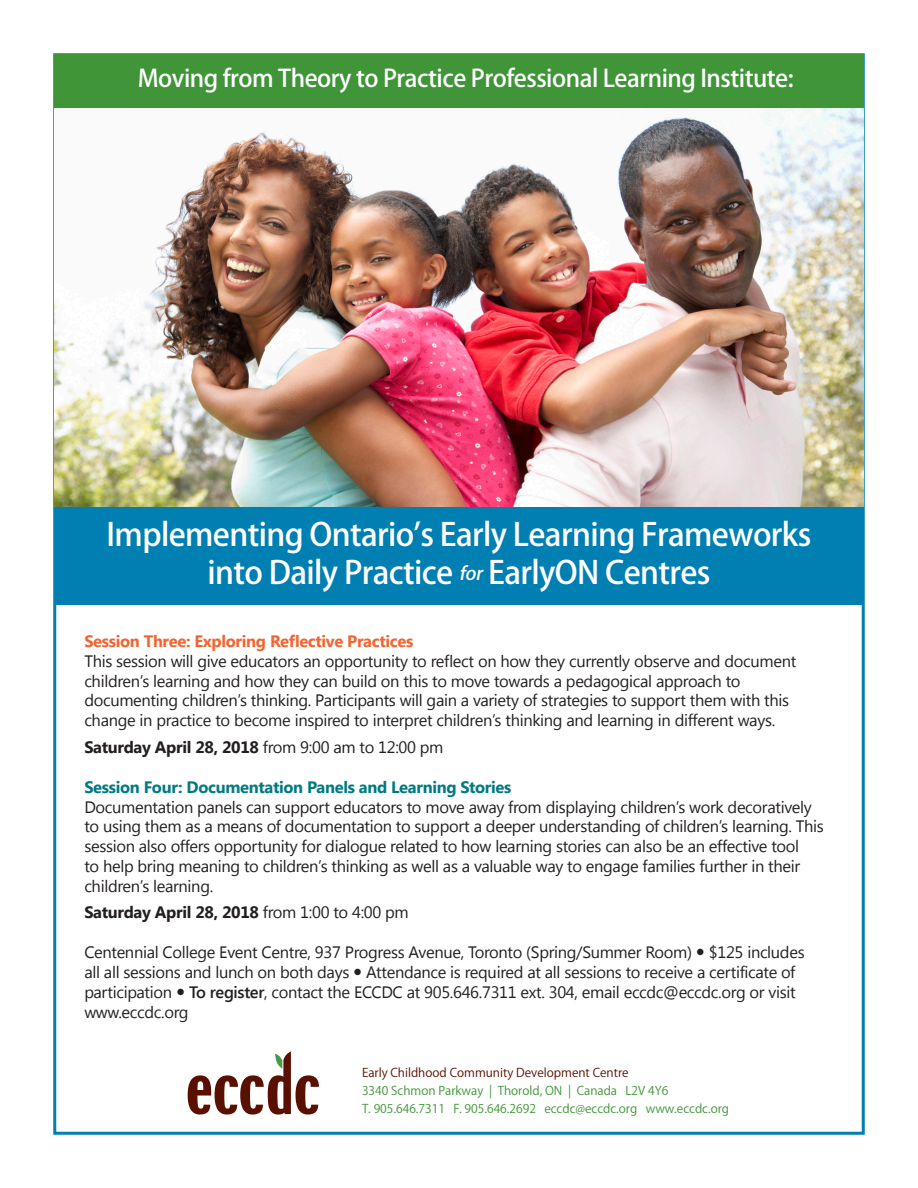
<style>
.page{position:relative;width:918px;height:1188px;background:#fff}
.page>*{position:absolute;margin:0;border:0;box-sizing:border-box;transform-origin:0 0}
.t1{font:500 31.5px "Koz Go Pro";letter-spacing:-.02em;color:#fff}
.t2{font:500 24px "Koz Go Pro";letter-spacing:-.02em;color:#fff}
.t3{font:16.5px/19.8px "Segoe UI";letter-spacing:-.02em;color:#231f20}
.t4{font:700 16.5px "Segoe UI";letter-spacing:-.02em;color:#231f20}
.t5{font:700 16.5px "Segoe UI";letter-spacing:-.02em;color:#007a82}
.t6{font:700 16.5px "Segoe UI";letter-spacing:-.02em;color:#f26430}
.t7{font:12px "Koz Go Pro";color:#3f9537}
.t8{font:12px "Koz Go Pro";color:#5a1000}
.s1{font-style:italic;font-size:18.3px}
.s2{font-weight:400}
.s3{font-weight:600}
</style>
<div class="page">
<img style="left:54px;top:108px;width:810px;height:399px">
<div style="left:54px;top:54px;width:810px;height:54px;background:#3f9537"></div>
<div style="left:54px;top:507px;width:810px;height:97px;background:#007fb2"></div>
<svg style="left:188px;top:1052px;width:131px;height:63px"></svg>
<p class="t2" style="left:138px;top:63px;width:657px">Moving from Theory to Practice Professional Learning Institute:</p>
<p class="t1" style="left:107px;top:514px;width:706px">Implementing Ontario’s Early Learning Frameworks</p>
<p class="t1" style="left:207px;top:552px;width:505px">into Daily Practice <span class="s1">for</span> EarlyON Centres</p>
<p class="t6" style="left:84px;top:629px;width:330px">Session Three: Exploring Reflective Practices</p>
<p class="t3" style="left:84px;top:650px;width:713px">This session will give educators an opportunity to reflect on how they currently observe and document children’s learning and how they can build on this to move towards a pedagogical approach to documenting children’s thinking. Participants will gain a variety of strategies to support them with this change in practice to become inspired to interpret children’s thinking and learning in different ways.</p>
<p class="t4" style="left:84px;top:735px;width:361px">Saturday April 28, 2018 <span class="s2">from 9:00 am to 12:00 pm</span></p>
<p class="t5" style="left:84px;top:775px;width:428px">Session Four: Documentation Panels and Learning Stories</p>
<p class="t3" style="left:84px;top:796px;width:741px">Documentation panels can support educators to move away from displaying children’s work decoratively to using them as a means of documentation to support a deeper understanding of children’s learning. This session also offers opportunity for dialogue related to how learning stories can also be an effective tool<br>to help bring meaning to children’s thinking as well as a valuable way to engage families further in their children’s learning.</p>
<p class="t4" style="left:84px;top:901px;width:326px">Saturday April 28, 2018 <span class="s2">from 1:00 to 4:00 pm</span></p>
<p class="t3" style="left:84px;top:942px;width:722px">Centennial College Event Centre, 937 Progress Avenue, Toronto (Spring/Summer Room) $125 includes all all sessions and lunch on both days Attendance is required at all sessions to receive a certificate of participation <span class="s3">To register</span>, contact the ECCDC at 905.646.7311 ext. 304, email eccdc@eccdc.org or visit www.eccdc.org</p>
<p class="t8" style="left:362px;top:1065px;width:268px">Early Childhood Community Development Centre</p>
<p class="t7" style="left:362px;top:1083px;width:308px">3340 Schmon Parkway | Thorold, ON | Canada L2V 4Y6</p>
<p class="t7" style="left:362px;top:1101px;width:369px">T. 905.646.7311 F. 905.646.2692 eccdc@eccdc.org www.eccdc.org</p>
</div>
